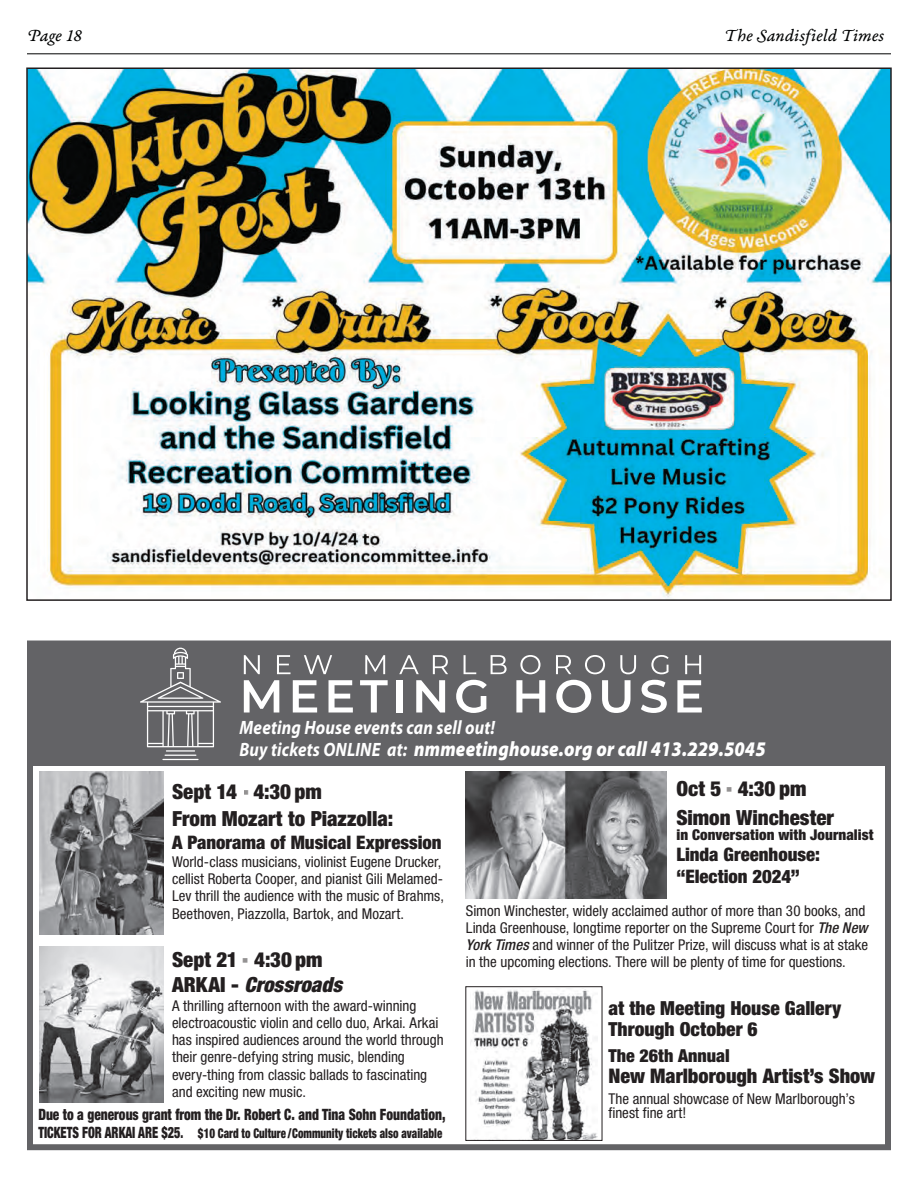
<style>
.page{position:relative;width:918px;height:1188px;background:#fff}
.page>*{position:absolute;margin:0;border:0;box-sizing:border-box;transform-origin:0 0}
.t1{font:900 condensed 29.85px "Helvetica Neue";color:#231f20;scale:.5 1}
.t2{font:900 condensed 20.85px "Helvetica Neue";color:#231f20}
.t3{font:italic 900 20.85px "Myriad Pro";letter-spacing:.01em;color:#fff;scale:.88 1}
.t4{font:italic 900 condensed 20.85px "Helvetica Neue";color:#231f20}
.t5{font:900 condensed 20.1px "Helvetica Neue";color:#231f20}
.t6{font:900 condensed 19.35px/20.9px "Helvetica Neue";color:#231f20}
.t7{font:italic 700 19.35px "Myriad Pro";letter-spacing:.01em;color:#fff;scale:.88 1}
.t8{font:900 condensed 18.6px/22.4px "Helvetica Neue";color:#231f20}
.t9{font:18px "Garamond Premr Pro It Capt";letter-spacing:.005em;color:#010202}
.t10{font:900 condensed 17.85px "Helvetica Neue";color:#231f20}
.t11{font:900 condensed 15.6px "Helvetica Neue";color:#231f20;scale:.86 1}
.t12{font:condensed 14.85px/17.1px "Helvetica Neue";color:#231f20}
.t13{font:900 condensed 14.85px "Helvetica Neue";letter-spacing:.005em;color:#231f20}
.t14{font:900 condensed 13.35px "Helvetica Neue";color:#231f20;scale:.81 1}
.s1{font-weight:700;font-size:19.35px}
.s2{font-style:normal}
.s3{font-size:15.6px}
.s4{font-size:14.1px}
.s5{font-weight:500;font-style:italic}
</style>
<div class="page">
<hr style="left:27px;top:54px;width:864px;height:1px;background:#010202">
<div style="left:27px;top:641px;width:864px;height:509px;border:6px solid #636366"></div>
<div style="left:28px;top:643px;width:863px;height:123px;background:#636366"></div>
<img style="left:466px;top:772px;width:201px;height:127px">
<hr style="left:166px;top:750px;width:29px;height:2px;background:#fff">
<hr style="left:165px;top:755px;width:31px;height:1px;background:#fff">
<hr style="left:162px;top:759px;width:37px;height:1px;background:#fff">
<svg style="left:140px;top:648px;width:81px;height:99px"></svg>
<svg style="left:244px;top:655px;width:16px;height:19px"></svg>
<svg style="left:277px;top:655px;width:14px;height:19px"></svg>
<svg style="left:304px;top:655px;width:28px;height:19px"></svg>
<svg style="left:365px;top:655px;width:20px;height:19px"></svg>
<svg style="left:399px;top:655px;width:20px;height:19px"></svg>
<svg style="left:433px;top:655px;width:15px;height:19px"></svg>
<svg style="left:464px;top:655px;width:12px;height:19px"></svg>
<svg style="left:491px;top:655px;width:16px;height:19px"></svg>
<svg style="left:520px;top:655px;width:21px;height:19px"></svg>
<svg style="left:556px;top:655px;width:15px;height:19px"></svg>
<svg style="left:585px;top:655px;width:20px;height:19px"></svg>
<svg style="left:620px;top:655px;width:16px;height:19px"></svg>
<svg style="left:651px;top:655px;width:18px;height:19px"></svg>
<svg style="left:685px;top:655px;width:16px;height:19px"></svg>
<svg style="left:244px;top:680px;width:35px;height:33px"></svg>
<svg style="left:293px;top:680px;width:24px;height:33px"></svg>
<svg style="left:329px;top:680px;width:24px;height:33px"></svg>
<svg style="left:360px;top:680px;width:28px;height:33px"></svg>
<div style="left:397px;top:680px;width:6px;height:33px;background:#fff"></div>
<svg style="left:416px;top:680px;width:29px;height:33px"></svg>
<svg style="left:456px;top:680px;width:31px;height:33px"></svg>
<svg style="left:516px;top:680px;width:29px;height:33px"></svg>
<svg style="left:556px;top:680px;width:35px;height:33px"></svg>
<svg style="left:602px;top:680px;width:29px;height:33px"></svg>
<svg style="left:641px;top:680px;width:26px;height:33px"></svg>
<svg style="left:677px;top:680px;width:25px;height:33px"></svg>
<img style="left:39px;top:772px;width:125px;height:163px">
<img style="left:471px;top:988px;width:126px;height:151px">
<div style="left:466px;top:986px;width:136px;height:155px;border:1px solid #231f20"></div>
<img style="left:39px;top:947px;width:125px;height:156px">
<img style="left:29px;top:71px;width:860px;height:527px">
<p class="t9" style="left:27px;top:25px;width:57px">Page 18</p>
<p class="t9" style="left:724px;top:25px;width:161px">The Sandisfield Times</p>
<h3 class="t7" style="left:240px;top:715px;width:292px">Meeting House events can sell out!</h3>
<h2 class="t3" style="left:240px;top:735px;width:599px"><span class="s1">Buy tickets ONLINE at:</span> nmmeetinghouse.org or call 413.229.5045</h2>
<h2 class="t2" style="left:172px;top:779px;width:151px">Sept 14 4:30 pm</h2>
<h1 class="t1" style="left:244px;top:772px;width:13px">-</h1>
<h2 class="t2" style="left:172px;top:806px;width:223px">From Mozart to Piazzolla:</h2>
<p class="t8" style="left:172px;top:830px;width:271px">A Panorama of Musical Expression</p>
<p class="t12" style="left:172px;top:853px;width:274px">World-class musicians, violinist Eugene Drucker, cellist Roberta Cooper, and pianist Gili Melamed-Lev thrill the audience with the music of Brahms, Beethoven, Piazzolla, Bartok, and Mozart.</p>
<h2 class="t2" style="left:172px;top:946px;width:152px">Sept 21 4:30 pm</h2>
<h1 class="t1" style="left:242px;top:940px;width:13px">-</h1>
<h2 class="t4" style="left:172px;top:972px;width:172px"><span class="s2">ARKAI -</span> Crossroads</h2>
<p class="t12" style="left:172px;top:997px;width:273px">A thrilling afternoon with the award-winning electroacoustic violin and cello duo, Arkai. Arkai has inspired audiences around the world through their genre-defying string music, blending every-thing from classic ballads to fascinating and exciting new music.</p>
<p class="t11" style="left:38px;top:1105px;width:475px">Due to a generous grant from the Dr. Robert C. and Tina Sohn Foundation,</p>
<p class="t14" style="left:38px;top:1125px;width:500px"><span class="s3">TICKETS FOR ARKAI ARE $25</span><span class="s4">.</span> $10 Card to Culture /Community tickets also available</p>
<h2 class="t2" style="left:676px;top:776px;width:132px">Oct 5 4:30 pm</h2>
<h1 class="t1" style="left:726px;top:769px;width:13px">-</h1>
<h2 class="t2" style="left:676px;top:805px;width:159px">Simon Winchester</h2>
<p class="t13" style="left:676px;top:825px;width:199px">in Conversation with Journalist</p>
<p class="t8" style="left:676px;top:843px;width:145px">Linda Greenhouse: “Election 2024”</p>
<p class="t12" style="left:466px;top:902px;width:404px">Simon Winchester, widely acclaimed author of more than 30 books, and Linda Greenhouse, longtime reporter on the Supreme Court for <span class="s5">The New York Times</span> and winner of the Pulitzer Prize, will discuss what is at stake in the upcoming elections. There will be plenty of time for questions.</p>
<h3 class="t6" style="left:608px;top:997px;width:234px">at the Meeting House Gallery<br>Through October 6</h3>
<p class="t10" style="left:608px;top:1044px;width:123px">The 26th Annual</p>
<h3 class="t5" style="left:608px;top:1063px;width:268px">New Marlborough Artist’s Show</h3>
<p class="t12" style="left:608px;top:1091px;width:248px;line-height:14.9px">The annual showcase of New Marlborough’s finest fine art!</p>
</div>
